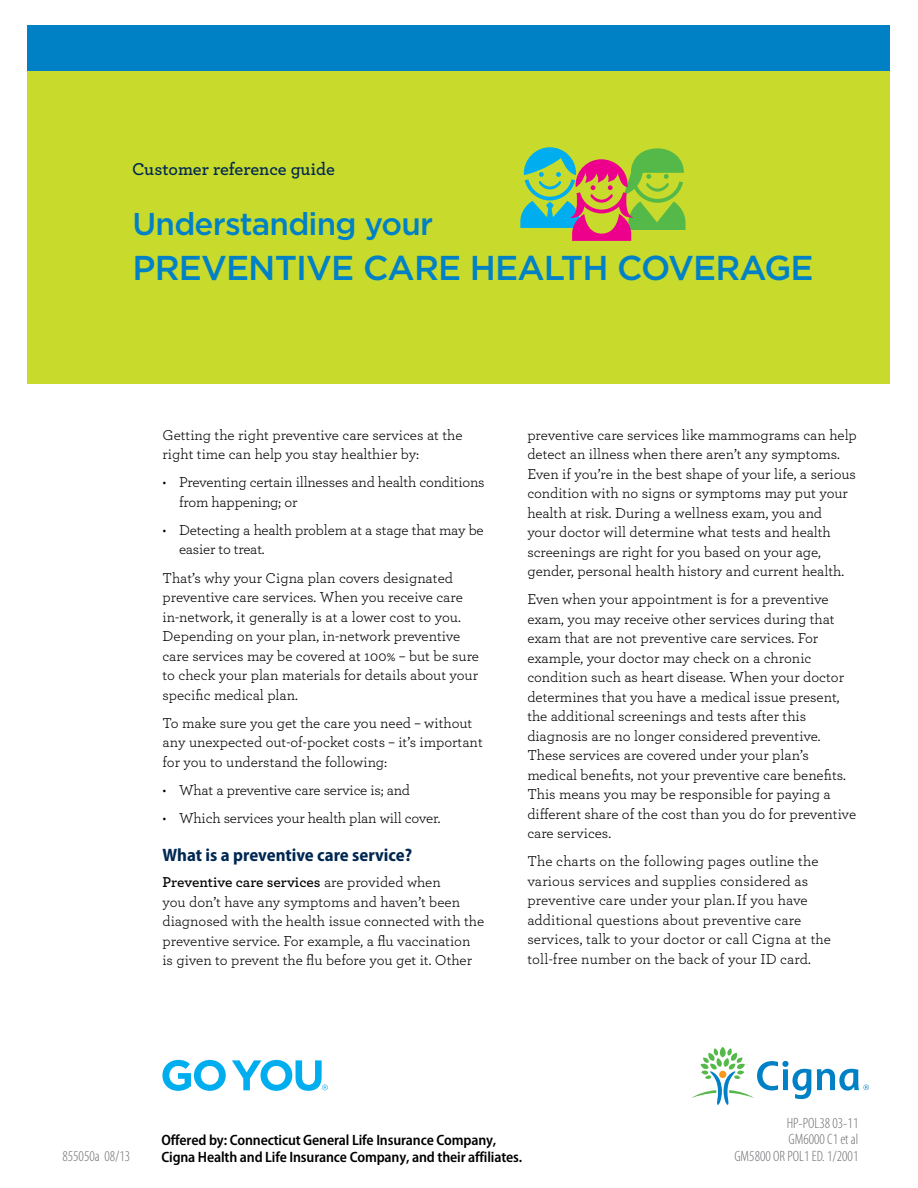
<style>
.page{position:relative;width:918px;height:1188px;background:#fff}
.page>*{position:absolute;margin:0;border:0;box-sizing:border-box;transform-origin:0 0}
.t1{font:500 34.5px "Gotham";letter-spacing:-.025em;color:#0081c6}
.t2{font:500 31.5px "Gotham";letter-spacing:-.025em;color:#0081c6}
.t3{font:700 semi-condensed 18px "Myriad Pro";color:#002852}
.t4{font:600 18px "Archer";color:#002852}
.t5{font:15px/19.5px "Archer";color:#000}
.t6{font:600 semi-condensed 15px/16.5px "Myriad Pro";letter-spacing:-.01em;color:#000}
.t7{font:300 condensed 15px/16.5px "Myriad Pro";color:#6d6e71;text-align:right}
.s1{font-weight:600}
</style>
<div class="page">
<div style="left:27px;top:70px;width:863px;height:314px;background:#c8da2b"></div>
<svg style="left:692px;top:1047px;width:177px;height:58px"></svg>
<svg style="left:162px;top:1060px;width:64px;height:31px"></svg>
<svg style="left:232px;top:1060px;width:96px;height:31px"></svg>
<div style="left:27px;top:26px;width:863px;height:45px;background:#0081c6"></div>
<svg style="left:520px;top:147px;width:166px;height:94px"></svg>
<p class="t4" style="left:132px;top:156px;width:204px">Customer reference guide</p>
<h2 class="t2" style="left:133px;top:203px;width:302px">UNDERSTANDING YOUR</h2>
<h1 class="t1" style="left:133px;top:245px;width:683px">PREVENTIVE CARE HEALTH COVERAGE</h1>
<p class="t5" style="left:163px;top:424px;width:301px">Getting the right preventive care services at the right time can help you stay healthier by:</p>
<p class="t5" style="left:179px;top:472px;width:307px;text-indent:-16px">• Preventing certain illnesses and health conditions from happening; or</p>
<p class="t5" style="left:179px;top:519px;width:306px;text-indent:-16px">• Detecting a health problem at a stage that may be easier to treat.</p>
<p class="t5" style="left:163px;top:567px;width:318px">That’s why your Cigna plan covers designated preventive care services. When you receive care in-network, it generally is at a lower cost to you.<br>Depending on your plan, in-network preventive care services may be covered at 100% – but be sure to check your plan materials for details about your specific medical plan.</p>
<p class="t5" style="left:163px;top:712px;width:322px">To make sure you get the care you need – without any unexpected out-of-pocket costs – it’s important for you to understand the following:</p>
<p class="t5" style="left:163px;top:779px;width:249px">• What a preventive care service is; and</p>
<p class="t5" style="left:163px;top:807px;width:279px">• Which services your health plan will cover.</p>
<p class="t3" style="left:163px;top:845px;width:251px">What is a preventive care service?</p>
<p class="t5" style="left:163px;top:872px;width:323px"><span class="s1">Preventive care services</span> are provided when<br>you don’t have any symptoms and haven’t been diagnosed with the health issue connected with the preventive service. For example, a flu vaccination is given to prevent the flu before you get it. Other</p>
<p class="t5" style="left:527px;top:424px;width:331px">preventive care services like mammograms can help detect an illness when there aren’t any symptoms.<br>Even if you’re in the best shape of your life, a serious condition with no signs or symptoms may put your health at risk. During a wellness exam, you and<br>your doctor will determine what tests and health screenings are right for you based on your age, gender, personal health history and current health.</p>
<p class="t5" style="left:527px;top:589px;width:330px">Even when your appointment is for a preventive exam, you may receive other services during that exam that are not preventive care services. For example, your doctor may check on a chronic condition such as heart disease. When your doctor determines that you have a medical issue present, the additional screenings and tests after this diagnosis are no longer considered preventive.<br>These services are covered under your plan’s medical benefits, not your preventive care benefits.<br>This means you may be responsible for paying a different share of the cost than you do for preventive care services.</p>
<p class="t5" style="left:527px;top:851px;width:305px">The charts on the following pages outline the various services and supplies considered as preventive care under your plan.If you have additional questions about preventive care services, talk to your doctor or call Cigna at the toll-free number on the back of your ID card.</p>
<p class="t7" style="left:62px;top:1149px;width:69px">855050a 08/13</p>
<p class="t6" style="left:161px;top:1132px;width:362px">Offered by: Connecticut General Life Insurance Company,<br>Cigna Health and Life Insurance Company, and their affiliates.</p>
<p class="t7" style="left:734px;top:1115px;width:125px">HP-POL38 03-11<br>GM6000 C1 et al<br>GM5800 OR POL1 ED. 1/2001</p>
</div>
